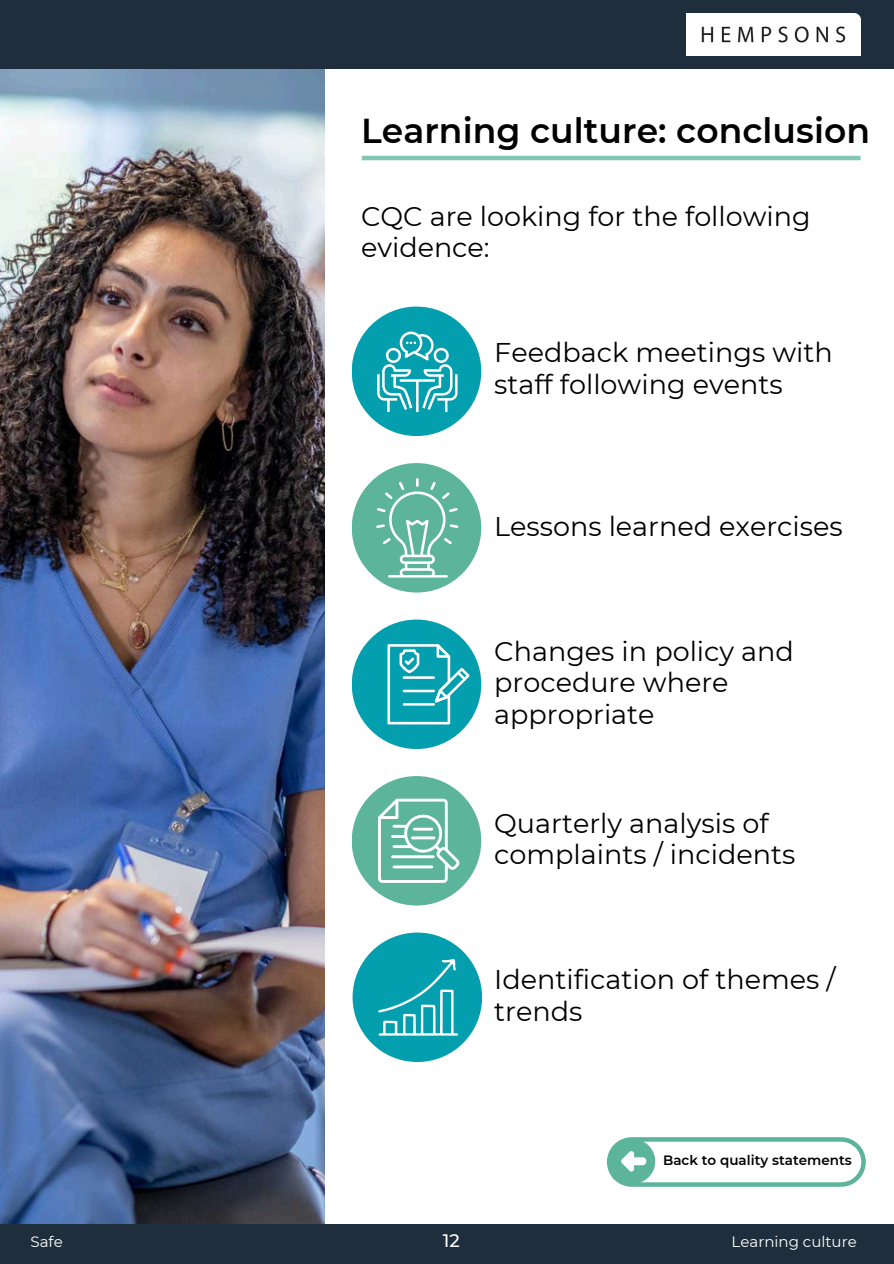
<style>
.page{position:relative;width:894px;height:1264px;background:#fff}
.page>*{position:absolute;margin:0;border:0;box-sizing:border-box;transform-origin:0 0}
.t1{font:600 34.5px "Montserrat";color:#000}
.t2{font:27px/31.5px "Montserrat";color:#000}
.t3{font:500 18px "Montserrat";color:#fff}
.t4{font:15px "Montserrat";color:#fff}
.t5{font:600 13.5px "Montserrat";color:#000}
</style>
<div class="page">
<img style="left:0;top:69px;width:324px;height:1155px">
<div style="left:351px;top:306px;width:130px;height:130px;background:#049faf;border-radius:50%"></div>
<div style="left:351px;top:463px;width:130px;height:129px;background:#5cb49b;border-radius:50%"></div>
<div style="left:351px;top:619px;width:130px;height:130px;background:#049faf;border-radius:50%"></div>
<div style="left:351px;top:776px;width:130px;height:129px;background:#5cb49b;border-radius:50%"></div>
<div style="left:352px;top:932px;width:130px;height:130px;background:#049faf;border-radius:50%"></div>
<svg style="left:377px;top:331px;width:80px;height:81px"></svg>
<svg style="left:376px;top:478px;width:82px;height:99px"></svg>
<svg style="left:387px;top:644px;width:82px;height:80px"></svg>
<svg style="left:378px;top:798px;width:81px;height:84px"></svg>
<svg style="left:378px;top:959px;width:80px;height:76px"></svg>
<svg style="left:606px;top:1137px;width:259px;height:49px"></svg>
<div style="left:0;top:1224px;width:893px;height:39px;background:#1f2e3c"></div>
<hr style="left:361px;top:156px;width:499px;height:4px;background:#84c6b4">
<div style="left:0;top:0;width:893px;height:69px;background:#1f2e3c"></div>
<img style="left:686px;top:13px;width:173px;height:42px">
<h2 class="t1" style="left:361px;top:109px;width:510px">Learning culture: conclusion</h2>
<p class="t2" style="left:361px;top:200px;width:451px">CQC are looking for the following evidence:</p>
<h1 class="t2" style="left:494px;top:337px;width:340px">Feedback meetings with staff following events</h1>
<h2 class="t2" style="left:494px;top:510px;width:350px">Lessons learned exercises</h2>
<p class="t2" style="left:494px;top:635px;width:301px">Changes in policy and procedure where appropriate</p>
<h2 class="t2" style="left:494px;top:807px;width:302px">Quarterly analysis of complaints / incidents</h2>
<p class="t2" style="left:494px;top:964px;width:342px">Identification of themes / trends</p>
<h2 class="t5" style="left:663px;top:1152px;width:190px">Back to quality statements</h2>
<h2 class="t4" style="left:30px;top:1232px;width:34px">Safe</h2>
<p class="t3" style="left:442px;top:1229px;width:18px">12</p>
<p class="t4" style="left:731px;top:1232px;width:127px">Learning culture</p>
</div>
